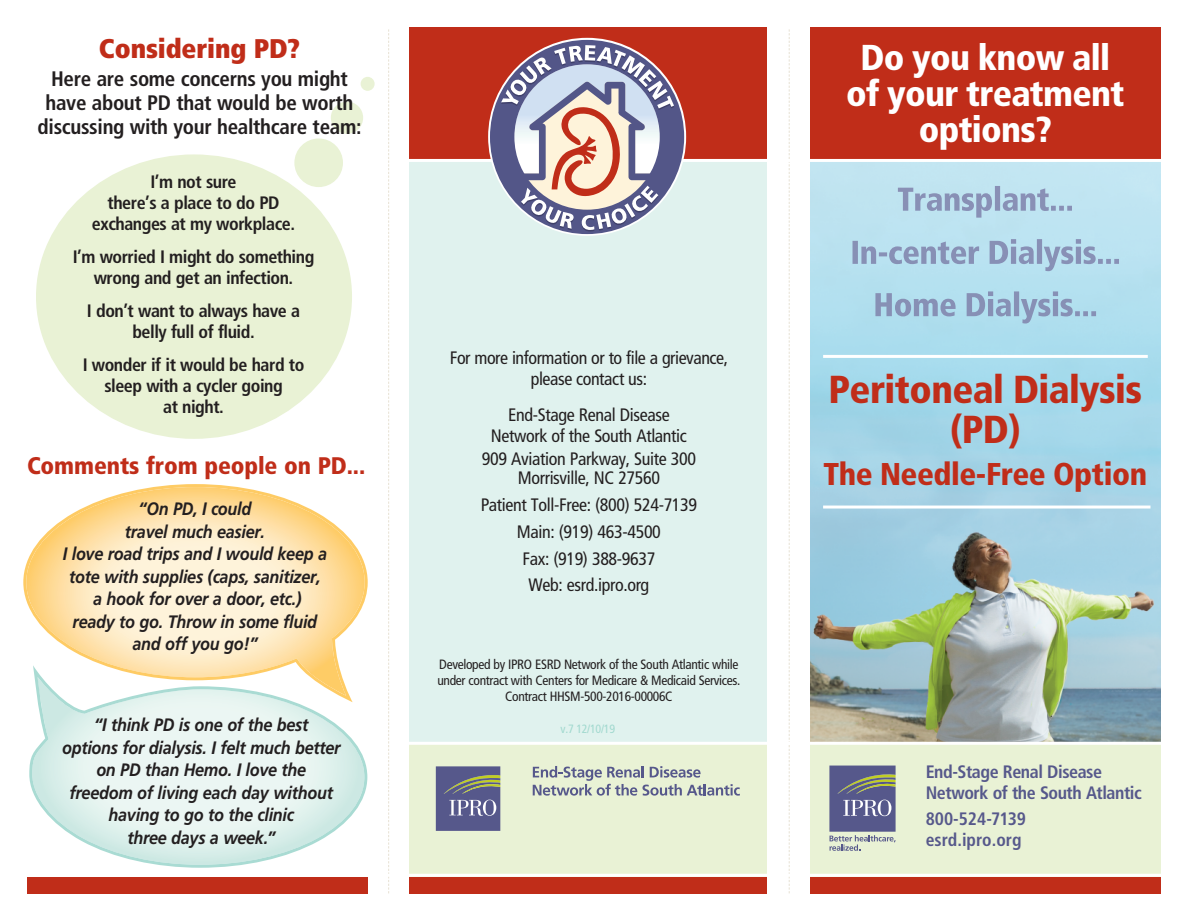
<style>
.page{position:relative;width:1188px;height:918px;background:#fff}
.page>*{position:absolute;margin:0;border:0;box-sizing:border-box;transform-origin:0 0}
.t1{font:900 condensed 39px/39.6px "Frutiger LT Std";letter-spacing:-.015em;color:#c02d19;text-align:center}
.t2{font:900 condensed 36px/36.2px "Frutiger LT Std";letter-spacing:-.02em;color:#fff;text-align:center}
.t3{font:900 condensed 31.5px "Frutiger LT Std";letter-spacing:-.015em;color:#c02d19}
.t4{font:900 condensed 27px "Frutiger LT Std";letter-spacing:-.005em;color:#c02d19}
.t5{font:900 condensed 24px "Frutiger LT Std";letter-spacing:-.005em;color:#c02d19}
.t6{font:700 condensed 21px/24px "Frutiger LT Std";letter-spacing:-.015em;color:#231f20;text-align:center}
.t7{font:italic 700 18px/22.5px "Frutiger LT Std";letter-spacing:-.015em;color:#231f20;text-align:center;scale:.9 1}
.t8{font:condensed 18px/26.8px "Frutiger LT Std";letter-spacing:-.02em;color:#231f20;text-align:center}
.t9{font:700 condensed 18px/21px "Frutiger LT Std";letter-spacing:-.025em;color:#231f20;text-align:center}
.t10{font:700 condensed 18px/21px "Frutiger LT Std";letter-spacing:-.025em;color:#56588b}
.t11{font:700 condensed 18px/21px "Frutiger LT Std";color:#56588b}
.t12{font:condensed 13.5px/16.4px "Frutiger LT Std";letter-spacing:-.025em;color:#231f20;text-align:center}
.t13{font:condensed 12px "Frutiger LT Std";color:#a2d9cf}
</style>
<div class="page">
<div style="left:810px;top:743px;width:351px;height:142px;background:#e9f2d5"></div>
<div style="left:409px;top:743px;width:358px;height:142px;background:#e9f2d5"></div>
<img style="left:810px;top:162px;width:351px;height:580px">
<div style="left:810px;top:27px;width:351px;height:133px;background:#c02d19"></div>
<div style="left:409px;top:27px;width:358px;height:133px;background:#c02d19"></div>
<hr style="left:823px;top:355px;width:325px;height:3px;background:#fff">
<hr style="left:823px;top:506px;width:328px;height:3px;background:#fff">
<svg style="left:29px;top:703px;width:338px;height:165px"></svg>
<svg style="left:829px;top:766px;width:67px;height:85px;background:#7f839a"></svg>
<div style="left:409px;top:160px;width:358px;height:583px;background:#e0f2ee"></div>
<svg style="left:23px;top:484px;width:345px;height:219px"></svg>
<svg style="left:789px;top:29px;width:1px;height:864px"></svg>
<svg style="left:388px;top:29px;width:1px;height:864px"></svg>
<hr style="left:409px;top:742px;width:752px;height:3px;background:#fff">
<img style="left:898px;top:186px;width:174px;height:32px">
<img style="left:853px;top:239px;width:266px;height:32px">
<img style="left:875px;top:291px;width:221px;height:33px">
<div style="left:36px;top:154px;width:316px;height:285px;background:#e9f2d5;border-radius:50%"></div>
<div style="left:361px;top:77px;width:14px;height:14px;background:#e9f2d5;border-radius:50%"></div>
<hr style="left:409px;top:159px;width:752px;height:3px;background:#fff">
<div style="left:294px;top:138px;width:49px;height:49px;background:#e9f2d5;border-radius:50%"></div>
<div style="left:331px;top:102px;width:32px;height:32px;background:#e9f2d5;border-radius:50%"></div>
<svg style="left:436px;top:766px;width:64px;height:65px;background:#686b8d"></svg>
<svg style="left:533px;top:766px;width:207px;height:30px"></svg>
<div style="left:27px;top:877px;width:341px;height:16px;background:#c02d19"></div>
<div style="left:409px;top:877px;width:358px;height:16px;background:#c02d19"></div>
<div style="left:811px;top:877px;width:350px;height:16px;background:#c02d19"></div>
<hr style="left:27px;top:874px;width:1136px;height:3px;background:#fff">
<svg style="left:490px;top:40px;width:194px;height:194px"></svg>
<h3 class="t4" style="left:99px;top:38px;width:203px">Considering PD?</h3>
<p class="t6" style="left:38px;top:69px;width:325px">Here are some concerns you might have about PD that would be worth discussing with your healthcare team:</p>
<p class="t9" style="left:92px;top:173px;width:205px">I’m not sure<br>there’s a place to do PD exchanges at my workplace.</p>
<p class="t9" style="left:73px;top:248px;width:243px">I’m worried I might do something wrong and get an infection.</p>
<p class="t9" style="left:87px;top:302px;width:215px">I don’t want to always have a belly full of fluid.</p>
<p class="t9" style="left:83px;top:356px;width:223px">I wonder if it would be hard to sleep with a cycler going<br>at night.</p>
<h3 class="t5" style="left:27px;top:456px;width:340px">Comments from people on PD...</h3>
<p class="t7" style="left:63px;top:499px;width:295px">“On PD, I could<br>travel much easier.<br>I love road trips and I would keep a tote with supplies (caps, sanitizer, a hook for over a door, etc.)<br>ready to go. Throw in some fluid and off you go!”</p>
<p class="t8" style="left:450px;top:349px;width:280px;line-height:21px">For more information or to file a grievance, please contact us:</p>
<p class="t8" style="left:482px;top:406px;width:216px;line-height:21.6px">End-Stage Renal Disease<br>Network of the South Atlantic<br>909 Aviation Parkway, Suite 300</p>
<p class="t8" style="left:481px;top:466px;width:218px">Morrisville, NC 27560<br>Patient Toll-Free: (800) 524-7139<br>Main: (919) 463-4500<br>Fax: (919) 388-9637<br>Web: esrd.ipro.org</p>
<p class="t12" style="left:437px;top:657px;width:304px">Developed by IPRO ESRD Network of the South Atlantic while under contract with Centers for Medicare &amp; Medicaid Services.<br>Contract HHSM-500-2016-00006C</p>
<p class="t7" style="left:94px;top:715px;width:239px">“I think PD is one of the best</p>
<p class="t13" style="left:561px;top:724px;width:56px">v.7 12/10/19</p>
<p class="t7" style="left:62px;top:738px;width:311px">options for dialysis. I felt much better on PD than Hemo. I love the<br>freedom of living each day without having to go to the clinic<br>three days a week.”</p>
<h2 class="t2" style="left:846px;top:42px;width:280px">Do you know all of your treatment options?</h2>
<h1 class="t1" style="left:829px;top:373px;width:315px">Peritoneal Dialysis (PD)</h1>
<h3 class="t3" style="left:824px;top:462px;width:325px">The Needle-Free Option</h3>
<p class="t10" style="left:926px;top:763px;width:218px">End-Stage Renal Disease<br>Network of the South Atlantic</p>
<p class="t11" style="left:926px;top:810px;width:102px">800-524-7139 esrd.ipro.org</p>
</div>
